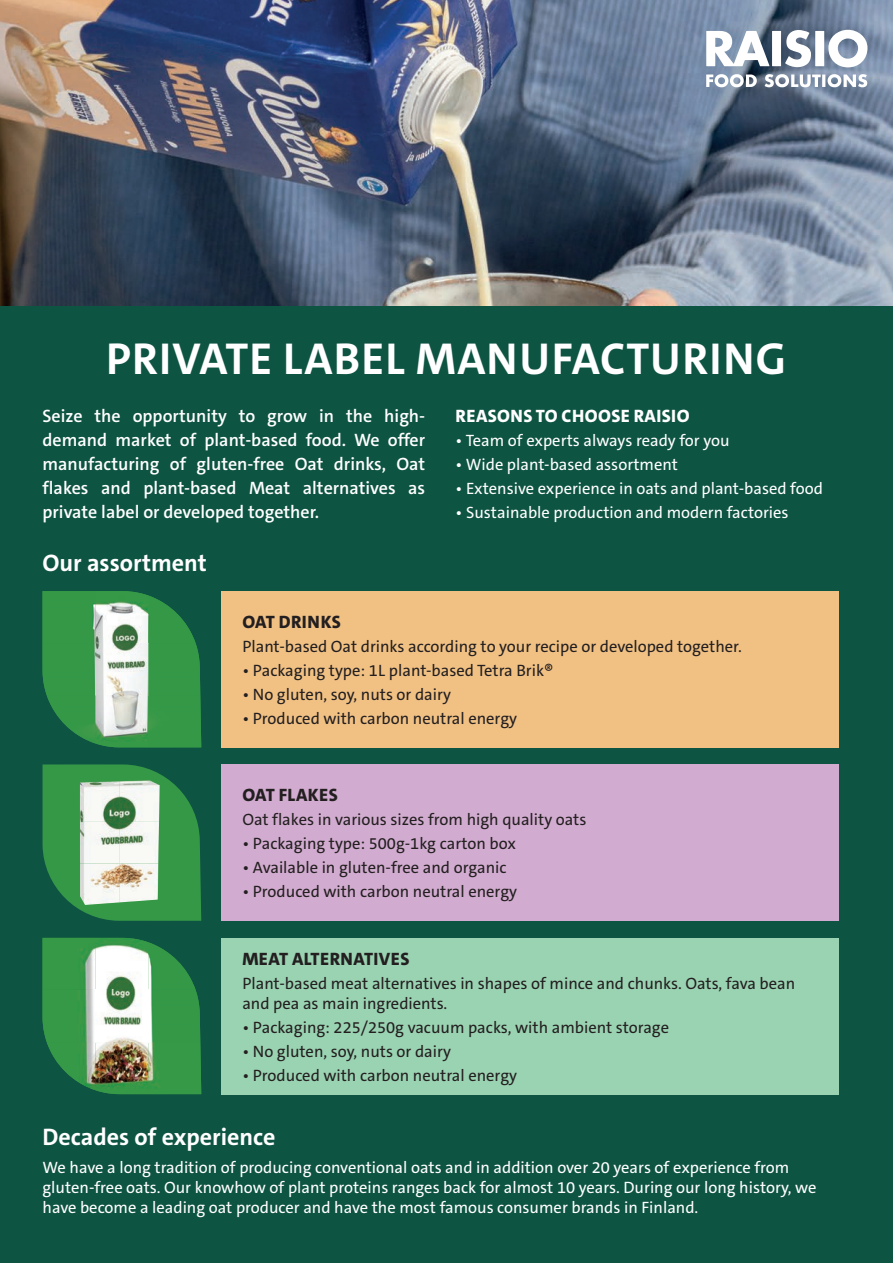
<style>
.page{position:relative;width:893px;height:1263px;background:#0e5442}
.page>*{position:absolute;margin:0;border:0;box-sizing:border-box;transform-origin:0 0}
.t1{font:700 45px "The Sans C5";letter-spacing:.025em;color:#fff}
.t2{font:700 24px "The Sans C5";color:#fff}
.t3{font:600 18px/24px "The Sans C5";color:#fff;text-align:justify}
.t4{font:800 18px "The Sans C5";letter-spacing:.025em;color:#231f20}
.t5{font:800 18px "The Sans C5";letter-spacing:.025em;color:#fff}
.t6{font:16.5px/19.8px "The Sans C5";color:#231f20}
.t7{font:16.5px/19.8px "The Sans C5";color:#fff}
</style>
<div class="page">
<div style="left:221px;top:591px;width:617px;height:156px;background:#f1c184"></div>
<div style="left:221px;top:764px;width:617px;height:157px;background:#d2acd0"></div>
<div style="left:221px;top:938px;width:617px;height:156px;background:#9ad3b2"></div>
<img style="left:43px;top:591px;width:105px;height:52px">
<img style="left:148px;top:595px;width:48px;height:48px">
<img style="left:43px;top:643px;width:157px;height:52px">
<img style="left:47px;top:695px;width:48px;height:48px">
<img style="left:95px;top:695px;width:106px;height:52px">
<svg style="left:43px;top:764px;width:158px;height:157px"></svg>
<img style="left:80px;top:780px;width:80px;height:83px">
<img style="left:80px;top:863px;width:40px;height:42px">
<img style="left:120px;top:863px;width:38px;height:39px">
<img style="left:43px;top:938px;width:105px;height:52px">
<img style="left:148px;top:942px;width:48px;height:48px">
<img style="left:43px;top:990px;width:157px;height:52px">
<img style="left:47px;top:1042px;width:48px;height:48px">
<img style="left:95px;top:1042px;width:106px;height:52px">
<img style="left:0;top:0;width:893px;height:305px">
<div style="left:815px;top:31px;width:9px;height:35px;background:#fff"></div>
<svg style="left:785px;top:30px;width:26px;height:37px"></svg>
<div style="left:772px;top:31px;width:9px;height:35px;background:#fff"></div>
<svg style="left:828px;top:30px;width:39px;height:37px"></svg>
<svg style="left:706px;top:31px;width:63px;height:35px;background:#c6ced7"></svg>
<svg style="left:706px;top:74px;width:161px;height:13px;background:#b8c0cc"></svg>
<h1 class="t1" style="left:106px;top:329px;width:681px">PRIVATE LABEL MANUFACTURING</h1>
<p class="t3" style="left:43px;top:404px;width:384px">Seize the opportunity to grow in the high&shy;demand market of plant-based food. We offer manufacturing of gluten-free Oat drinks, Oat flakes and plant-based Meat alternatives as private label or developed together.</p>
<h2 class="t2" style="left:43px;top:547px;width:166px">Our assortment</h2>
<p class="t5" style="left:456px;top:404px;width:235px">REASONS TO CHOOSE RAISIO</p>
<p class="t7" style="left:456px;top:430px;width:275px">• Team of experts always ready for you</p>
<p class="t7" style="left:456px;top:454px;width:224px">• Wide plant-based assortment</p>
<p class="t7" style="left:456px;top:478px;width:369px">• Extensive experience in oats and plant-based food</p>
<p class="t7" style="left:456px;top:502px;width:334px">• Sustainable production and modern factories</p>
<p class="t4" style="left:242px;top:610px;width:100px">OAT DRINKS</p>
<p class="t6" style="left:242px;top:636px;width:501px">Plant-based Oat drinks according to your recipe or developed together.</p>
<p class="t6" style="left:242px;top:660px;width:313px">• Packaging type: 1L plant-based Tetra Brik®</p>
<p class="t6" style="left:242px;top:685px;width:210px">• No gluten, soy, nuts or dairy</p>
<p class="t6" style="left:242px;top:709px;width:276px">• Produced with carbon neutral energy</p>
<p class="t4" style="left:242px;top:783px;width:97px">OAT FLAKES</p>
<p class="t6" style="left:242px;top:810px;width:346px">Oat flakes in various sizes from high quality oats</p>
<p class="t6" style="left:242px;top:834px;width:275px">• Packaging type: 500g-1kg carton box</p>
<p class="t6" style="left:242px;top:858px;width:266px">• Available in gluten-free and organic</p>
<p class="t6" style="left:242px;top:882px;width:276px">• Produced with carbon neutral energy</p>
<p class="t4" style="left:242px;top:947px;width:169px">MEAT ALTERNATIVES</p>
<p class="t6" style="left:242px;top:973px;width:554px">Plant-based meat alternatives in shapes of mince and chunks. Oats, fava bean and pea as main ingredients.</p>
<p class="t6" style="left:242px;top:1017px;width:428px">• Packaging: 225/250g vacuum packs, with ambient storage</p>
<p class="t6" style="left:242px;top:1041px;width:210px">• No gluten, soy, nuts or dairy</p>
<p class="t6" style="left:242px;top:1065px;width:276px">• Produced with carbon neutral energy</p>
<h2 class="t2" style="left:43px;top:1121px;width:234px">Decades of experience</h2>
<p class="t7" style="left:43px;top:1157px;width:775px">We have a long tradition of producing conventional oats and in addition over 20 years of experience from gluten-free oats. Our knowhow of plant proteins ranges back for almost 10 years. During our long history, we have become a leading oat producer and have the most famous consumer brands in Finland.</p>
</div>
